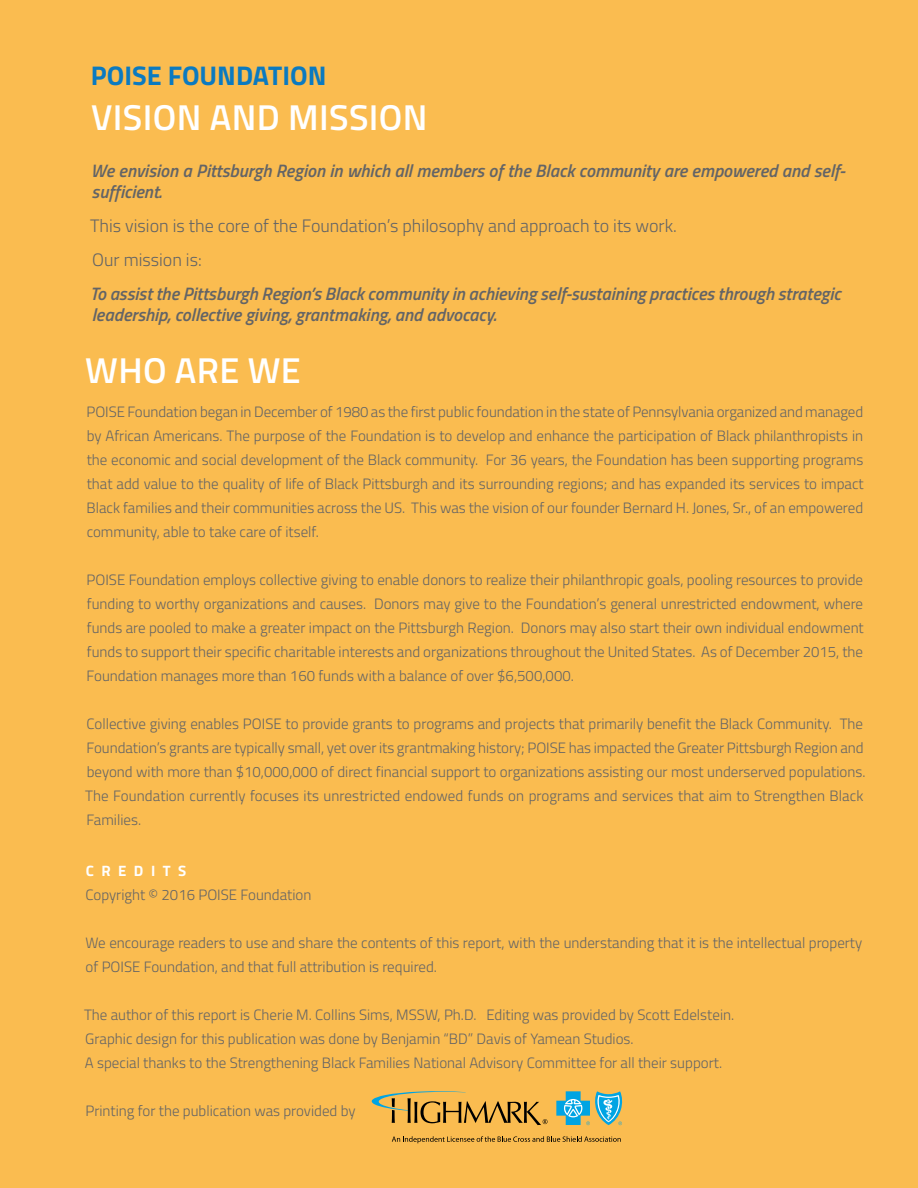
<style>
.page{position:relative;width:918px;height:1188px;background:#fff}
.page>*{position:absolute;margin:0;border:0;box-sizing:border-box;transform-origin:0 0}
.t1{font:600 36px "Titillium Web";letter-spacing:.01em;color:#fff}
.t2{font:700 27px "Titillium Web";color:#0b7ac0}
.t3{font:italic 600 18px/21px "Titillium Web";color:#636466}
.t4{font:300 18px/33.8px "Titillium Web";color:#636466}
.t5{font:300 15px/24px "Titillium Web";color:#636466}
.t6{font:700 15px "Titillium Web";letter-spacing:.5em;color:#fff}
</style>
<div class="page">
<div style="left:0;top:0;width:917px;height:1188px;background:#fabc50"></div>
<svg style="left:392px;top:1136px;width:229px;height:7px"></svg>
<svg style="left:556px;top:1091px;width:66px;height:34px"></svg>
<svg style="left:372px;top:1091px;width:175px;height:34px"></svg>
<h2 class="t2" style="left:91px;top:55px;width:237px">POISE FOUNDATION</h2>
<h1 class="t1" style="left:91px;top:90px;width:338px">VISION AND MISSION</h1>
<p class="t3" style="left:91px;top:160px;width:756px">We envision a Pittsburgh Region in which all members of the Black community are empowered and self&shy;sufficient.</p>
<p class="t4" style="left:90px;top:208px;width:588px">This vision is the core of the Foundation’s philosophy and approach to its work.<br>Our mission is:</p>
<p class="t3" style="left:90px;top:282px;width:752px">To assist the Pittsburgh Region’s Black community in achieving self-sustaining practices through strategic leadership, collective giving, grantmaking, and advocacy.</p>
<h1 class="t1" style="left:85px;top:343px;width:217px">WHO ARE WE</h1>
<p class="t5" style="left:87px;top:399px;width:779px;text-align:justify">POISE Foundation began in December of 1980 as the first public foundation in the state of Pennsylvania organized and managed by African Americans. The purpose of the Foundation is to develop and enhance the participation of Black philanthropists in the economic and social development of the Black community. For 36 years, the Foundation has been supporting programs that add value to the quality of life of Black Pittsburgh and its surrounding regions; and has expanded its services to impact Black families and their communities across the US. This was the vision of our founder Bernard H. Jones, Sr., of an empowered community, able to take care of itself.</p>
<p class="t5" style="left:87px;top:567px;width:779px;text-align:justify">POISE Foundation employs collective giving to enable donors to realize their philanthropic goals, pooling resources to provide funding to worthy organizations and causes. Donors may give to the Foundation’s general unrestricted endowment, where funds are pooled to make a greater impact on the Pittsburgh Region. Donors may also start their own individual endowment funds to support their specific charitable interests and organizations throughout the United States. As of December 2015, the Foundation manages more than 160 funds with a balance of over $6,500,000.</p>
<p class="t5" style="left:85px;top:711px;width:782px">Collective giving enables POISE to provide grants to programs and projects that primarily benefit the Black Community. The Foundation’s grants are typically small, yet over its grantmaking history; POISE has impacted the Greater Pittsburgh Region and beyond with more than $10,000,000 of direct financial support to organizations assisting our most underserved populations.<br>The Foundation currently focuses its unrestricted endowed funds on programs and services that aim to Strengthen Black Families.</p>
<p class="t6" style="left:86px;top:859px;width:102px">CREDITS</p>
<p class="t5" style="left:86px;top:882px;width:227px">Copyright © 2016 POISE Foundation</p>
<p class="t5" style="left:86px;top:930px;width:778px">We encourage readers to use and share the contents of this report, with the understanding that it is the intellectual property of POISE Foundation, and that full attribution is required.</p>
<p class="t5" style="left:84px;top:1002px;width:652px">The author of this report is Cherie M. Collins Sims, MSSW, Ph.D. Editing was provided by Scott Edelstein.<br>Graphic design for this publication was done by Benjamin “BD” Davis of Yamean Studios.<br>A special thanks to the Strengthening Black Families National Advisory Committee for all their support.</p>
<p class="t5" style="left:86px;top:1098px;width:272px">Printing for the publication was provided by</p>
</div>
